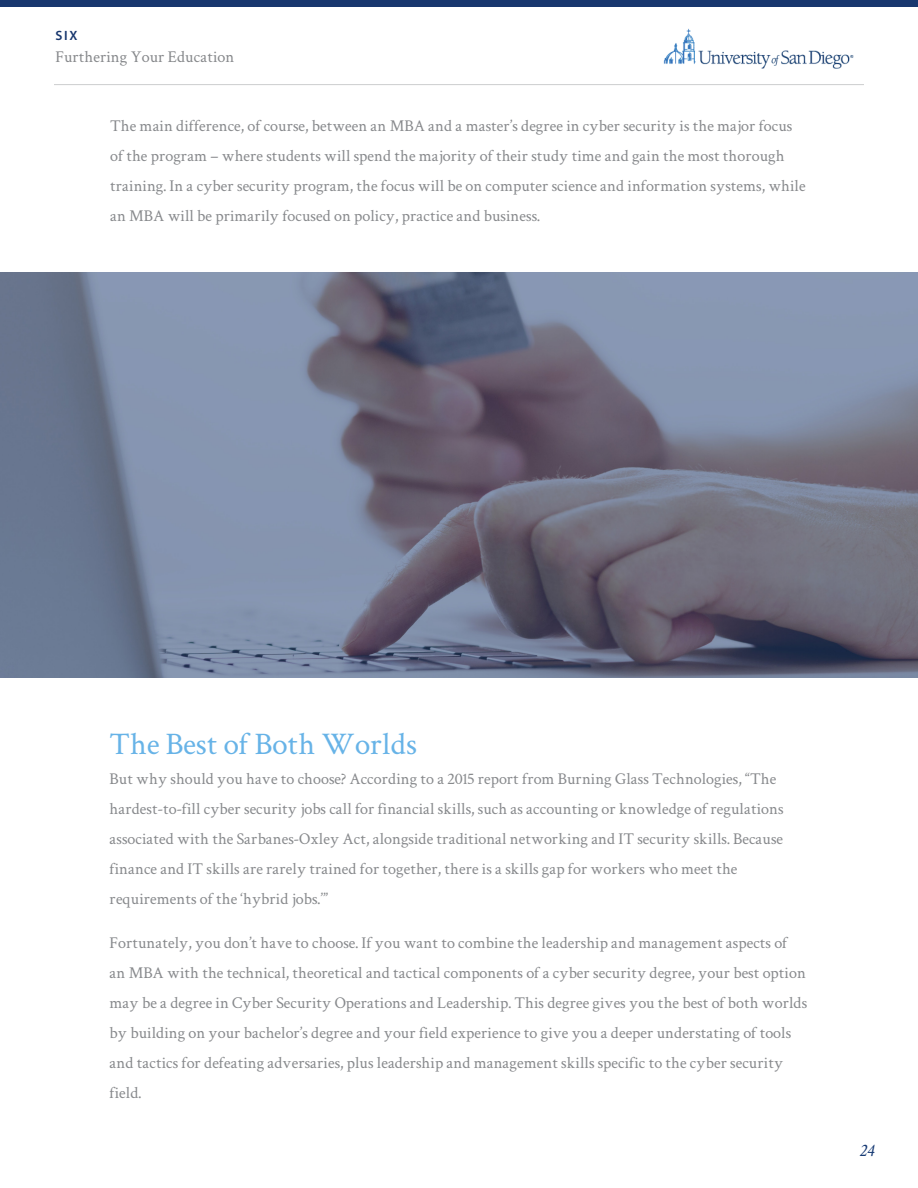
<style>
.page{position:relative;width:918px;height:1188px;background:#fff}
.page>*{position:absolute;margin:0;border:0;box-sizing:border-box;transform-origin:0 0}
.t1{font:31.5px "Crimson Text";color:#67b3e7}
.t2{font:italic 18px "Crimson Text";color:#173a74}
.t3{font:16.5px/30px "Crimson Text";color:#87898c}
.t4{font:16.5px "Crimson Text";color:#86888b}
.t5{font:600 13.5px "Myriad Pro";color:#18376e}
</style>
<div class="page">
<hr style="left:54px;top:84px;width:810px;height:1px;background:#87898c">
<img style="left:0;top:272px;width:918px;height:405px">
<div style="left:0;top:0;width:918px;height:7px;background:#18376e"></div>
<img style="left:663px;top:28px;width:191px;height:41px">
<p class="t5" style="left:56px;top:26px;width:23px">SIX</p>
<p class="t4" style="left:56px;top:47px;width:180px">Furthering Your Education</p>
<p class="t3" style="left:110px;top:111px;width:697px">The main difference, of course, between an MBA and a master’s degree in cyber security is the major focus of the program – where students will spend the majority of their study time and gain the most thorough training. In a cyber security program, the focus will be on computer science and information systems, while an MBA will be primarily focused on policy, practice and business.</p>
<p class="t1" style="left:110px;top:726px;width:309px">The Best of Both Worlds</p>
<p class="t3" style="left:110px;top:764px;width:675px">But why should you have to choose? According to a 2015 report from Burning Glass Technologies, “The hardest-to-fill cyber security jobs call for financial skills, such as accounting or knowledge of regulations associated with the Sarbanes-Oxley Act, alongside traditional networking and IT security skills. Because finance and IT skills are rarely trained for together, there is a skills gap for workers who meet the requirements of the ‘hybrid jobs.’”</p>
<p class="t3" style="left:110px;top:927px;width:699px">Fortunately, you don’t have to choose. If you want to combine the leadership and management aspects of an MBA with the technical, theoretical and tactical components of a cyber security degree, your best option may be a degree in Cyber Security Operations and Leadership. This degree gives you the best of both worlds by building on your bachelor’s degree and your field experience to give you a deeper understating of tools and tactics for defeating adversaries, plus leadership and management skills specific to the cyber security field.</p>
<p class="t2" style="left:860px;top:1140px;width:16px">24</p>
</div>
